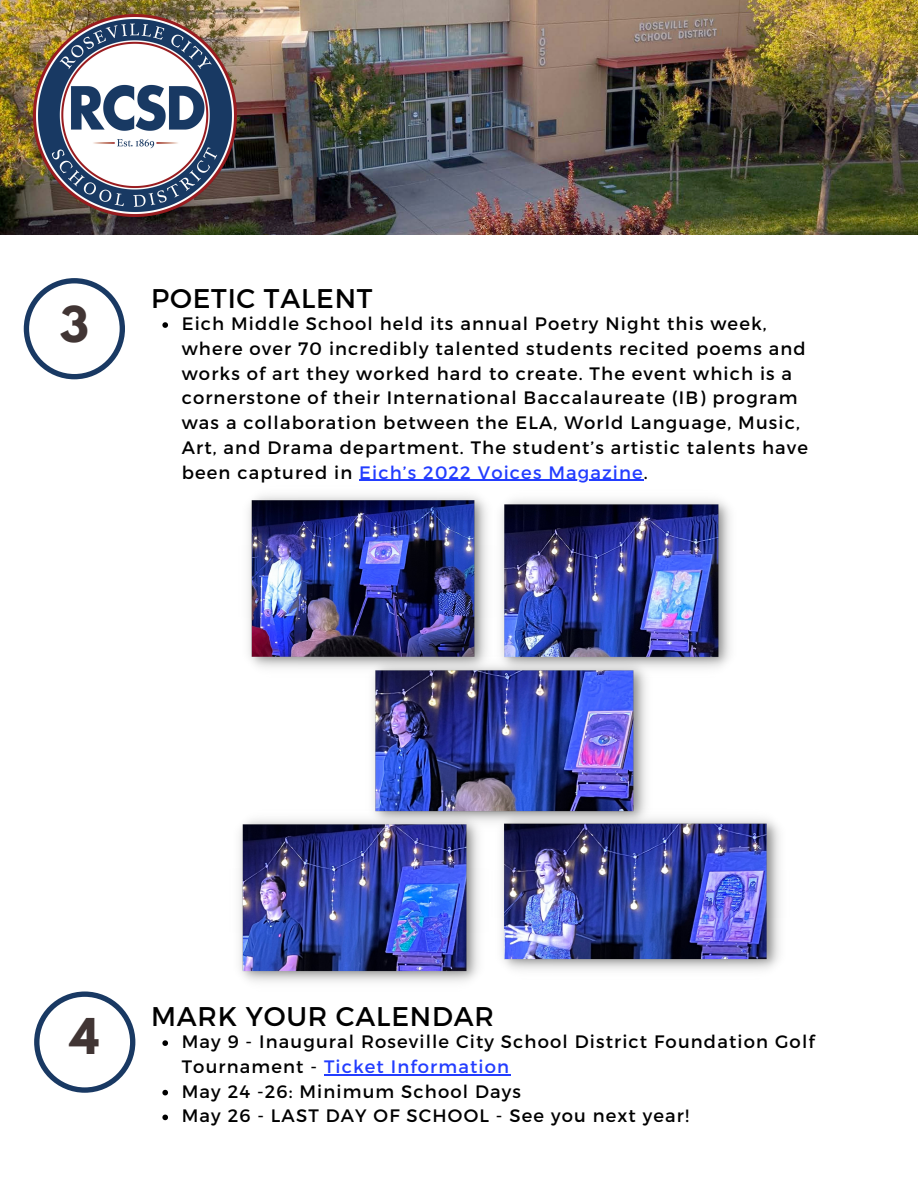
<style>
.page{position:relative;width:918px;height:1188px;background:#fff}
.page>*{position:absolute;margin:0;border:0;box-sizing:border-box;transform-origin:0 0}
.t1{font:700 43.65px "League Spartan";color:#413534}
.t2{font:27px "Montserrat";letter-spacing:.03em;color:#000}
.t3{font:18px/24.8px "Montserrat";letter-spacing:.065em;color:#000}
.s1{color:#233dff}
</style>
<div class="page">
<img style="left:0;top:0;width:918px;height:234px">
<img style="left:34px;top:14px;width:202px;height:203px">
<svg style="left:34px;top:992px;width:101px;height:101px"></svg>
<svg style="left:24px;top:278px;width:101px;height:101px"></svg>
<img style="left:248px;top:495px;width:239px;height:173px">
<img style="left:501px;top:499px;width:229px;height:169px">
<img style="left:366px;top:655px;width:288px;height:167px">
<img style="left:239px;top:809px;width:249px;height:173px">
<img style="left:491px;top:809px;width:289px;height:161px">
<svg style="left:162px;top:1040px;width:6px;height:6px"></svg>
<hr style="left:324px;top:1074px;width:186px;height:1px;background:#233dff">
<svg style="left:162px;top:1090px;width:6px;height:5px"></svg>
<svg style="left:162px;top:1115px;width:6px;height:5px"></svg>
<svg style="left:162px;top:322px;width:6px;height:6px"></svg>
<hr style="left:359px;top:480px;width:285px;height:1px;background:#233dff">
<p class="t1" style="left:60px;top:302px;width:31px">3</p>
<p class="t2" style="left:151px;top:280px;width:223px">POETIC TALENT</p>
<p class="t3" style="left:182px;top:310px;width:628px">Eich Middle School held its annual Poetry Night this week, where over 70 incredibly talented students recited poems and works of art they worked hard to create. The event which is a cornerstone of their International Baccalaureate (IB) program was a collaboration between the ELA, World Language, Music, Art, and Drama department. The student’s artistic talents have been captured in <span class="s1">Eich’s 2022 Voices Magazine</span>.</p>
<p class="t1" style="left:70px;top:1014px;width:31px">4</p>
<p class="t2" style="left:151px;top:998px;width:344px">MARK YOUR CALENDAR</p>
<p class="t3" style="left:182px;top:1029px;width:634px">May 9 - Inaugural Roseville City School District Foundation Golf<br>Tournament - <span class="s1">Ticket Information</span></p>
<p class="t3" style="left:182px;top:1078px;width:341px">May 24 -26: Minimum School Days</p>
<p class="t3" style="left:182px;top:1103px;width:509px">May 26 - LAST DAY OF SCHOOL - See you next year!</p>
</div>
